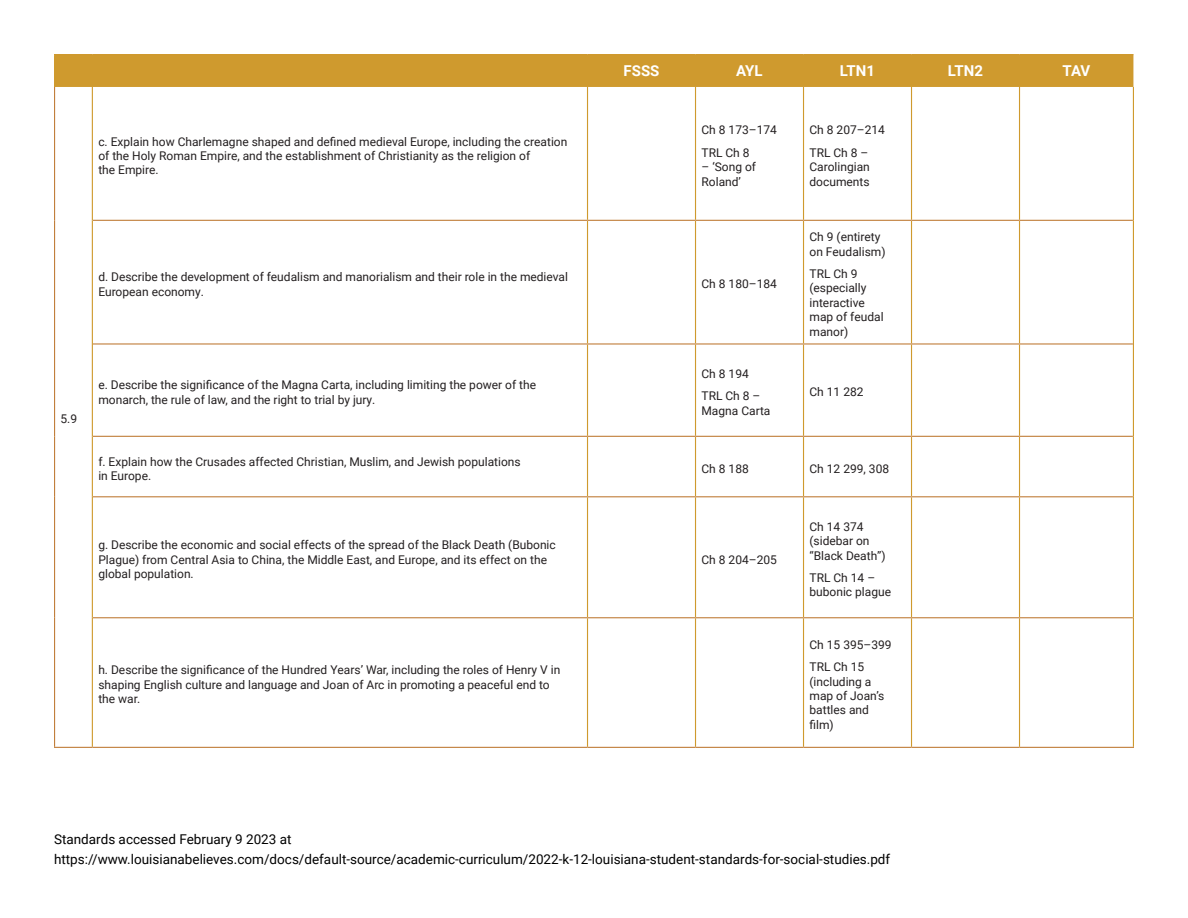
<style>
.page{position:relative;width:1188px;height:918px;background:#fff}
.page>*{position:absolute;margin:0;border:0;box-sizing:border-box;transform-origin:0 0}
.t1{font:700 15px "Roboto";color:#fff}
.t2{font:13.5px/19.5px "Roboto";color:#000}
.t3{font:12px/14.4px "Roboto";color:#231f20}
</style>
<div class="page">
<div style="left:55px;top:55px;width:1078px;height:32px;background:#cf9a2e"></div>
<hr style="left:92px;top:87px;width:1px;height:133px;background:#cf9a2e">
<hr style="left:587px;top:87px;width:1px;height:133px;background:#cf9a2e">
<hr style="left:695px;top:87px;width:1px;height:133px;background:#cf9a2e">
<hr style="left:803px;top:87px;width:1px;height:133px;background:#cf9a2e">
<hr style="left:911px;top:87px;width:1px;height:133px;background:#cf9a2e">
<hr style="left:1019px;top:87px;width:1px;height:133px;background:#cf9a2e">
<hr style="left:1133px;top:87px;width:1px;height:133px;background:#cf9a2e">
<hr style="left:92px;top:220px;width:1px;height:124px;background:#cf9a2e">
<hr style="left:587px;top:221px;width:1px;height:122px;background:#cf9a2e">
<hr style="left:695px;top:221px;width:1px;height:122px;background:#cf9a2e">
<hr style="left:803px;top:221px;width:1px;height:122px;background:#cf9a2e">
<hr style="left:911px;top:221px;width:1px;height:122px;background:#cf9a2e">
<hr style="left:1019px;top:221px;width:1px;height:122px;background:#cf9a2e">
<hr style="left:1133px;top:220px;width:1px;height:124px;background:#cf9a2e">
<hr style="left:92px;top:344px;width:1px;height:92px;background:#cf9a2e">
<hr style="left:587px;top:345px;width:1px;height:91px;background:#cf9a2e">
<hr style="left:695px;top:345px;width:1px;height:91px;background:#cf9a2e">
<hr style="left:803px;top:345px;width:1px;height:91px;background:#cf9a2e">
<hr style="left:911px;top:345px;width:1px;height:91px;background:#cf9a2e">
<hr style="left:1019px;top:345px;width:1px;height:91px;background:#cf9a2e">
<hr style="left:1133px;top:344px;width:1px;height:92px;background:#cf9a2e">
<hr style="left:92px;top:436px;width:1px;height:61px;background:#cf9a2e">
<hr style="left:587px;top:437px;width:1px;height:59px;background:#cf9a2e">
<hr style="left:695px;top:437px;width:1px;height:59px;background:#cf9a2e">
<hr style="left:803px;top:437px;width:1px;height:59px;background:#cf9a2e">
<hr style="left:911px;top:437px;width:1px;height:59px;background:#cf9a2e">
<hr style="left:1019px;top:437px;width:1px;height:59px;background:#cf9a2e">
<hr style="left:1133px;top:436px;width:1px;height:61px;background:#cf9a2e">
<hr style="left:92px;top:497px;width:1px;height:121px;background:#cf9a2e">
<hr style="left:587px;top:497px;width:1px;height:120px;background:#cf9a2e">
<hr style="left:695px;top:497px;width:1px;height:120px;background:#cf9a2e">
<hr style="left:803px;top:497px;width:1px;height:120px;background:#cf9a2e">
<hr style="left:911px;top:497px;width:1px;height:120px;background:#cf9a2e">
<hr style="left:1019px;top:497px;width:1px;height:120px;background:#cf9a2e">
<hr style="left:1133px;top:497px;width:1px;height:121px;background:#cf9a2e">
<hr style="left:92px;top:618px;width:1px;height:129px;background:#cf9a2e">
<hr style="left:587px;top:618px;width:1px;height:129px;background:#cf9a2e">
<hr style="left:695px;top:618px;width:1px;height:129px;background:#cf9a2e">
<hr style="left:803px;top:618px;width:1px;height:129px;background:#cf9a2e">
<hr style="left:911px;top:618px;width:1px;height:129px;background:#cf9a2e">
<hr style="left:1019px;top:618px;width:1px;height:129px;background:#cf9a2e">
<hr style="left:1133px;top:618px;width:1px;height:129px;background:#cf9a2e">
<hr style="left:54px;top:55px;width:1px;height:32px;background:#cf9a2e">
<hr style="left:54px;top:54px;width:38px;height:1px;background:#cf992e">
<hr style="left:92px;top:54px;width:496px;height:1px;background:#cf992e">
<hr style="left:588px;top:54px;width:108px;height:1px;background:#cf992e">
<hr style="left:696px;top:54px;width:108px;height:1px;background:#cf992e">
<hr style="left:804px;top:54px;width:108px;height:1px;background:#cf992e">
<hr style="left:912px;top:54px;width:108px;height:1px;background:#cf992e">
<hr style="left:1020px;top:54px;width:113px;height:1px;background:#cf992e">
<hr style="left:54px;top:87px;width:1px;height:133px;background:#c17f3c">
<hr style="left:54px;top:220px;width:1px;height:124px;background:#c17f3c">
<hr style="left:93px;top:220px;width:495px;height:1px;background:#c17f3c">
<hr style="left:588px;top:220px;width:108px;height:1px;background:#c17f3c">
<hr style="left:696px;top:220px;width:108px;height:1px;background:#c17f3c">
<hr style="left:804px;top:220px;width:108px;height:1px;background:#c17f3c">
<hr style="left:912px;top:220px;width:108px;height:1px;background:#c17f3c">
<hr style="left:1020px;top:220px;width:113px;height:1px;background:#c17f3c">
<hr style="left:54px;top:344px;width:1px;height:92px;background:#c17f3c">
<hr style="left:93px;top:343px;width:495px;height:2px;background:#c17f3c">
<hr style="left:588px;top:343px;width:108px;height:2px;background:#c17f3c">
<hr style="left:696px;top:343px;width:108px;height:2px;background:#c17f3c">
<hr style="left:804px;top:343px;width:108px;height:2px;background:#c17f3c">
<hr style="left:912px;top:343px;width:108px;height:2px;background:#c17f3c">
<hr style="left:1020px;top:343px;width:113px;height:2px;background:#c17f3c">
<hr style="left:54px;top:436px;width:1px;height:61px;background:#c17f3c">
<hr style="left:93px;top:436px;width:495px;height:1px;background:#c17f3c">
<hr style="left:588px;top:436px;width:108px;height:1px;background:#c17f3c">
<hr style="left:696px;top:436px;width:108px;height:1px;background:#c17f3c">
<hr style="left:804px;top:436px;width:108px;height:1px;background:#c17f3c">
<hr style="left:912px;top:436px;width:108px;height:1px;background:#c17f3c">
<hr style="left:1020px;top:436px;width:113px;height:1px;background:#c17f3c">
<hr style="left:54px;top:497px;width:1px;height:121px;background:#c17f3c">
<hr style="left:93px;top:496px;width:495px;height:1px;background:#c17f3c">
<hr style="left:588px;top:496px;width:108px;height:1px;background:#c17f3c">
<hr style="left:696px;top:496px;width:108px;height:1px;background:#c17f3c">
<hr style="left:804px;top:496px;width:108px;height:1px;background:#c17f3c">
<hr style="left:912px;top:496px;width:108px;height:1px;background:#c17f3c">
<hr style="left:1020px;top:496px;width:113px;height:1px;background:#c17f3c">
<hr style="left:54px;top:618px;width:1px;height:129px;background:#c17f3c">
<hr style="left:93px;top:617px;width:495px;height:1px;background:#c17f3c">
<hr style="left:588px;top:617px;width:108px;height:1px;background:#c17f3c">
<hr style="left:696px;top:617px;width:108px;height:1px;background:#c17f3c">
<hr style="left:804px;top:617px;width:108px;height:1px;background:#c17f3c">
<hr style="left:912px;top:617px;width:108px;height:1px;background:#c17f3c">
<hr style="left:1020px;top:617px;width:113px;height:1px;background:#c17f3c">
<hr style="left:54px;top:747px;width:38px;height:1px;background:#c17f3c">
<hr style="left:92px;top:747px;width:496px;height:1px;background:#c17f3c">
<hr style="left:588px;top:747px;width:108px;height:1px;background:#c17f3c">
<hr style="left:696px;top:747px;width:108px;height:1px;background:#c17f3c">
<hr style="left:804px;top:747px;width:108px;height:1px;background:#c17f3c">
<hr style="left:912px;top:747px;width:108px;height:1px;background:#c17f3c">
<hr style="left:1020px;top:747px;width:114px;height:1px;background:#c17f3c">
<p class="t3" style="left:98px;top:134px;width:471px">c. Explain how Charlemagne shaped and defined medieval Europe, including the creation of the Holy Roman Empire, and the establishment of Christianity as the religion of<br>the Empire.</p>
<p class="t1" style="left:624px;top:60px;width:37px">FSSS</p>
<p class="t1" style="left:736px;top:60px;width:28px">AYL</p>
<p class="t1" style="left:840px;top:60px;width:37px">LTN1</p>
<p class="t1" style="left:948px;top:60px;width:37px">LTN2</p>
<p class="t1" style="left:1063px;top:60px;width:29px">TAV</p>
<p class="t3" style="left:702px;top:122px;width:77px">Ch 8 173–174</p>
<p class="t3" style="left:702px;top:145px;width:50px">TRL Ch 8</p>
<p class="t3" style="left:702px;top:159px;width:56px">– ‘Song of<br>Roland’</p>
<p class="t3" style="left:810px;top:122px;width:77px">Ch 8 207–214</p>
<p class="t3" style="left:810px;top:145px;width:62px;text-align:justify">TRL Ch 8 – Carolingian documents</p>
<p class="t3" style="left:61px;top:412px;width:18px">5.9</p>
<p class="t3" style="left:98px;top:269px;width:471px">d. Describe the development of feudalism and manorialism and their role in the medieval<br>European economy.</p>
<p class="t3" style="left:702px;top:277px;width:77px">Ch 8 180–184</p>
<p class="t3" style="left:810px;top:229px;width:78px">Ch 9 (entirety on Feudalism)</p>
<p class="t3" style="left:810px;top:266px;width:76px">TRL Ch 9 (especially interactive map of feudal manor)</p>
<p class="t3" style="left:98px;top:377px;width:439px">e. Describe the significance of the Magna Carta, including limiting the power of the monarch, the rule of law, and the right to trial by jury.</p>
<p class="t3" style="left:702px;top:366px;width:49px">Ch 8 194</p>
<p class="t3" style="left:702px;top:389px;width:70px">TRL Ch 8 –<br>Magna Carta</p>
<p class="t3" style="left:810px;top:385px;width:56px">Ch 11 282</p>
<p class="t3" style="left:98px;top:454px;width:424px">f. Explain how the Crusades affected Christian, Muslim, and Jewish populations in Europe.</p>
<p class="t3" style="left:702px;top:461px;width:49px">Ch 8 188</p>
<p class="t3" style="left:810px;top:461px;width:81px">Ch 12 299, 308</p>
<p class="t3" style="left:98px;top:537px;width:459px">g. Describe the economic and social effects of the spread of the Black Death (Bubonic<br>Plague) from Central Asia to China, the Middle East, and Europe, and its effect on the global population.</p>
<p class="t3" style="left:98px;top:663px;width:464px">h. Describe the significance of the Hundred Years’ War, including the roles of Henry V in shaping English culture and language and Joan of Arc in promoting a peaceful end to the war.</p>
<p class="t3" style="left:702px;top:552px;width:77px">Ch 8 204–205</p>
<p class="t3" style="left:810px;top:519px;width:78px">Ch 14 374 (sidebar on “Black Death”)</p>
<p class="t3" style="left:810px;top:570px;width:83px">TRL Ch 14 – bubonic plague</p>
<p class="t3" style="left:810px;top:637px;width:84px">Ch 15 395–399</p>
<p class="t3" style="left:810px;top:659px;width:76px">TRL Ch 15 (including a map of Joan’s battles and film)</p>
<p class="t2" style="left:54px;top:829px;width:838px">Standards accessed February 9 2023 at https://www.louisianabelieves.com/docs/default-source/academic-curriculum/2022-k-12-louisiana-student-standards-for-social-studies.pdf</p>
</div>
